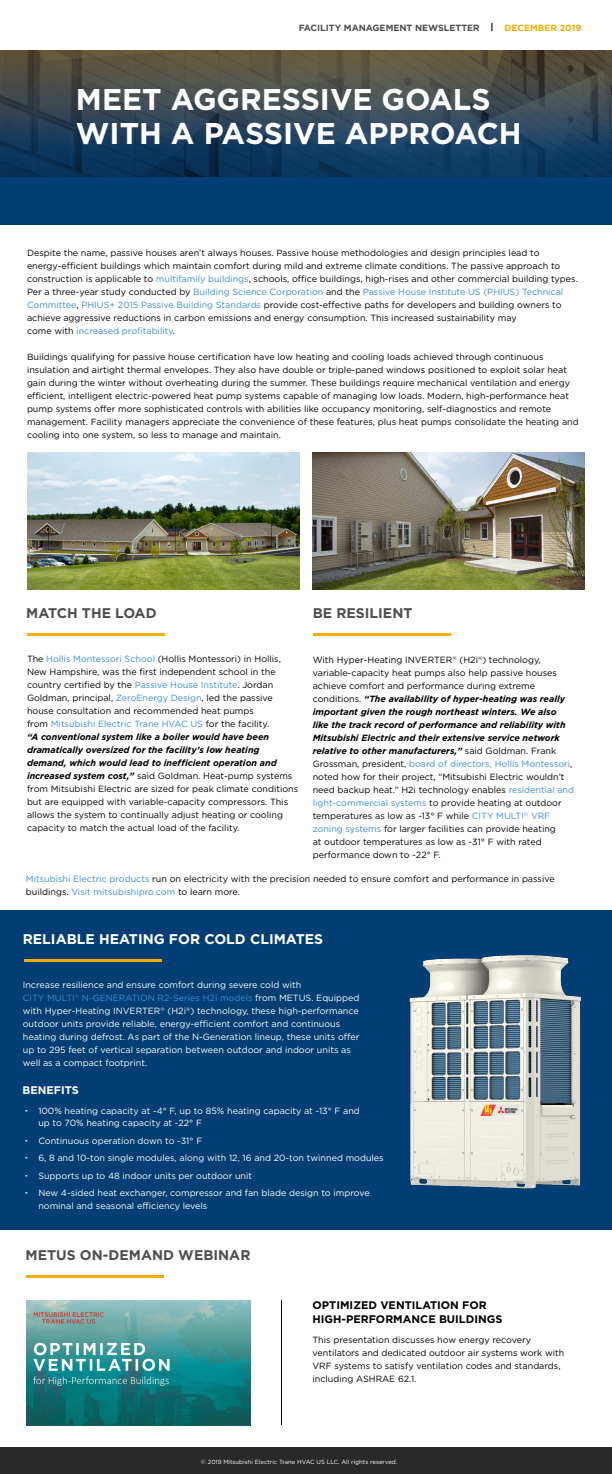
<style>
.page{position:relative;width:612px;height:1474px;background:#fff}
.page>*{position:absolute;margin:0;border:0;box-sizing:border-box;transform-origin:0 0}
.t1{font:700 30px/34px "Gotham HTF";color:#fff}
.t2{font:700 14px "Gotham HTF";color:#4e4e4e}
.t3{font:700 14px "Gotham HTF";color:#fff}
.t4{font:700 11px/14px "Gotham HTF";color:#000}
.t5{font:700 11px "Gotham HTF";color:#fff}
.t6{font:9px/13px "Gotham HTF";color:#000}
.t7{font:9px/13px "Gotham HTF";color:#fff}
.t8{font:700 9px "Gotham HTF";color:#4e4e4e}
.t9{font:6px "Gotham HTF";color:#fff}
.s1{color:#000}
.s2{color:#f1ae04}
.s3{color:#3d8ed6}
.s4{font-weight:700;font-style:italic}
</style>
<div class="page">
<div style="left:0;top:176px;width:612px;height:49px;background:#003e73"></div>
<div style="left:0;top:910px;width:612px;height:319px;background:#003e73"></div>
<img style="left:0;top:50px;width:612px;height:126px">
<img style="left:27px;top:452px;width:272px;height:137px">
<img style="left:313px;top:452px;width:272px;height:137px">
<img style="left:27px;top:1300px;width:223px;height:125px">
<img style="left:409px;top:955px;width:172px;height:234px">
<hr style="left:27px;top:633px;width:138px;height:3px;background:#f1ae04">
<hr style="left:314px;top:633px;width:137px;height:3px;background:#f1ae04">
<hr style="left:26px;top:1275px;width:138px;height:3px;background:#f1ae04">
<hr style="left:24px;top:959px;width:137px;height:3px;background:#f1ae04">
<hr style="left:281px;top:1300px;width:1px;height:125px;background:#000">
<div style="left:0;top:1447px;width:612px;height:27px;background:#292929"></div>
<p class="t8" style="left:299px;top:22px;width:284px">FACILITY MANAGEMENT NEWSLETTER <span class="s1">|</span> <span class="s2">DECEMBER 2019</span></p>
<h1 class="t1" style="left:76px;top:82px;width:447px">MEET AGGRESSIVE GOALS<br>WITH A PASSIVE APPROACH</h1>
<p class="t6" style="left:27px;top:246px;width:552px">Despite the name, passive houses aren’t always houses. Passive house methodologies and design principles lead to energy-efficient buildings which maintain comfort during mild and extreme climate conditions. The passive approach to construction is applicable to <span class="s3">multifamily buildings</span>, schools, office buildings, high-rises and other commercial building types.<br>Per a three-year study conducted by <span class="s3">Building Science Corporation</span> and the <span class="s3">Passive House Institute US (PHIUS) Technical Committee</span>, <span class="s3">PHIUS+ 2015 Passive Building Standards</span> provide cost-effective paths for developers and building owners to achieve aggressive reductions in carbon emissions and energy consumption. This increased sustainability may<br>come with <span class="s3">increased profitability</span>.</p>
<p class="t6" style="left:27px;top:350px;width:553px">Buildings qualifying for passive house certification have low heating and cooling loads achieved through continuous insulation and airtight thermal envelopes. They also have double or triple-paned windows positioned to exploit solar heat gain during the winter without overheating during the summer. These buildings require mechanical ventilation and energy efficient, intelligent electric-powered heat pump systems capable of managing low loads. Modern, high-performance heat pump systems offer more sophisticated controls with abilities like occupancy monitoring, self-diagnostics and remote management. Facility managers appreciate the convenience of these features, plus heat pumps consolidate the heating and cooling into one system, so less to manage and maintain.</p>
<h2 class="t2" style="left:26px;top:605px;width:132px">MATCH THE LOAD</h2>
<h2 class="t2" style="left:313px;top:605px;width:101px">BE RESILIENT</h2>
<p class="t6" style="left:27px;top:653px;width:273px">The <span class="s3">Hollis Montessori School</span> (Hollis Montessori) in Hollis, New Hampshire, was the first independent school in the country certified by the <span class="s3">Passive House Institute</span>. Jordan Goldman, principal, <span class="s3">ZeroEnergy Design</span>, led the passive house consultation and recommended heat pumps<br>from <span class="s3">Mitsubishi Electric Trane HVAC US</span> for the facility.<br><span class="s4">“A conventional system like a boiler would have been dramatically oversized for the facility’s low heating demand, which would lead to inefficient operation and increased system cost,”</span> said Goldman. Heat-pump systems from Mitsubishi Electric are sized for peak climate conditions but are equipped with variable-capacity compressors. This allows the system to continually adjust heating or cooling capacity to match the actual load of the facility.</p>
<p class="t6" style="left:313px;top:653px;width:263px">With Hyper-Heating INVERTER<sup>®</sup> (H2i<sup>®</sup>) technology, variable-capacity heat pumps also help passive houses achieve comfort and performance during extreme conditions. <span class="s4">“The availability of hyper-heating was really important given the rough northeast winters. We also like the track record of performance and reliability with Mitsubishi Electric and their extensive service network relative to other manufacturers,”</span> said Goldman. Frank Grossman, president, <span class="s3">board of directors, Hollis Montessori</span>, noted how for their project, “Mitsubishi Electric wouldn’t need backup heat.” H2i technology enables <span class="s3">residential and light-commercial systems</span> to provide heating at outdoor temperatures as low as -13° F while <span class="s3">CITY MULTI</span><sup>®</sup> <span class="s3">VRF zoning systems</span> for larger facilities can provide heating<br>at outdoor temperatures as low as -31° F with rated performance down to -22° F.</p>
<p class="t6" style="left:26px;top:872px;width:530px"><span class="s3">Mitsubishi Electric products</span> run on electricity with the precision needed to ensure comfort and performance in passive buildings. <span class="s3">Visit mitsubishipro.com</span> to learn more.</p>
<h2 class="t3" style="left:23px;top:931px;width:302px">RELIABLE HEATING FOR COLD CLIMATES</h2>
<p class="t7" style="left:23px;top:978px;width:338px">Increase resilience and ensure comfort during severe cold with<br><span class="s3">CITY MULTI</span><sup>®</sup> <span class="s3">N-GENERATION R2-Series H2i models</span> from METUS. Equipped with Hyper-Heating INVERTER<sup>®</sup> (H2i<sup>®</sup>) technology, these high-performance outdoor units provide reliable, energy-efficient comfort and continuous heating during defrost. As part of the N-Generation lineup, these units offer up to 295 feet of vertical separation between outdoor and indoor units as well as a compact footprint.</p>
<p class="t5" style="left:22px;top:1084px;width:58px">BENEFITS</p>
<p class="t7" style="left:38px;top:1105px;width:323px;line-height:12px">100% heating capacity at -4° F, up to 85% heating capacity at -13° F and up to 70% heating capacity at -22° F</p>
<p class="t7" style="left:38px;top:1132px;width:347px;line-height:17.5px">Continuous operation down to -31° F<br>6, 8 and 10-ton single modules, along with 12, 16 and 20-ton twinned modules Supports up to 48 indoor units per outdoor unit<br>New 4-sided heat exchanger, compressor and fan blade design to improve</p>
<p class="t7" style="left:38px;top:1199px;width:171px">nominal and seasonal efficiency levels</p>
<h2 class="t2" style="left:26px;top:1247px;width:226px">METUS ON-DEMAND WEBINAR</h2>
<p class="t4" style="left:313px;top:1298px;width:191px">OPTIMIZED VENTILATION FOR<br>HIGH-PERFORMANCE BUILDINGS</p>
<p class="t6" style="left:313px;top:1333px;width:253px">This presentation discusses how energy recovery ventilators and dedicated outdoor air systems work with VRF systems to satisfy ventilation codes and standards, including ASHRAE 62.1.</p>
<p class="t9" style="left:201px;top:1459px;width:198px">© 2019 Mitsubishi Electric Trane HVAC US LLC. All rights reserved.</p>
</div>
